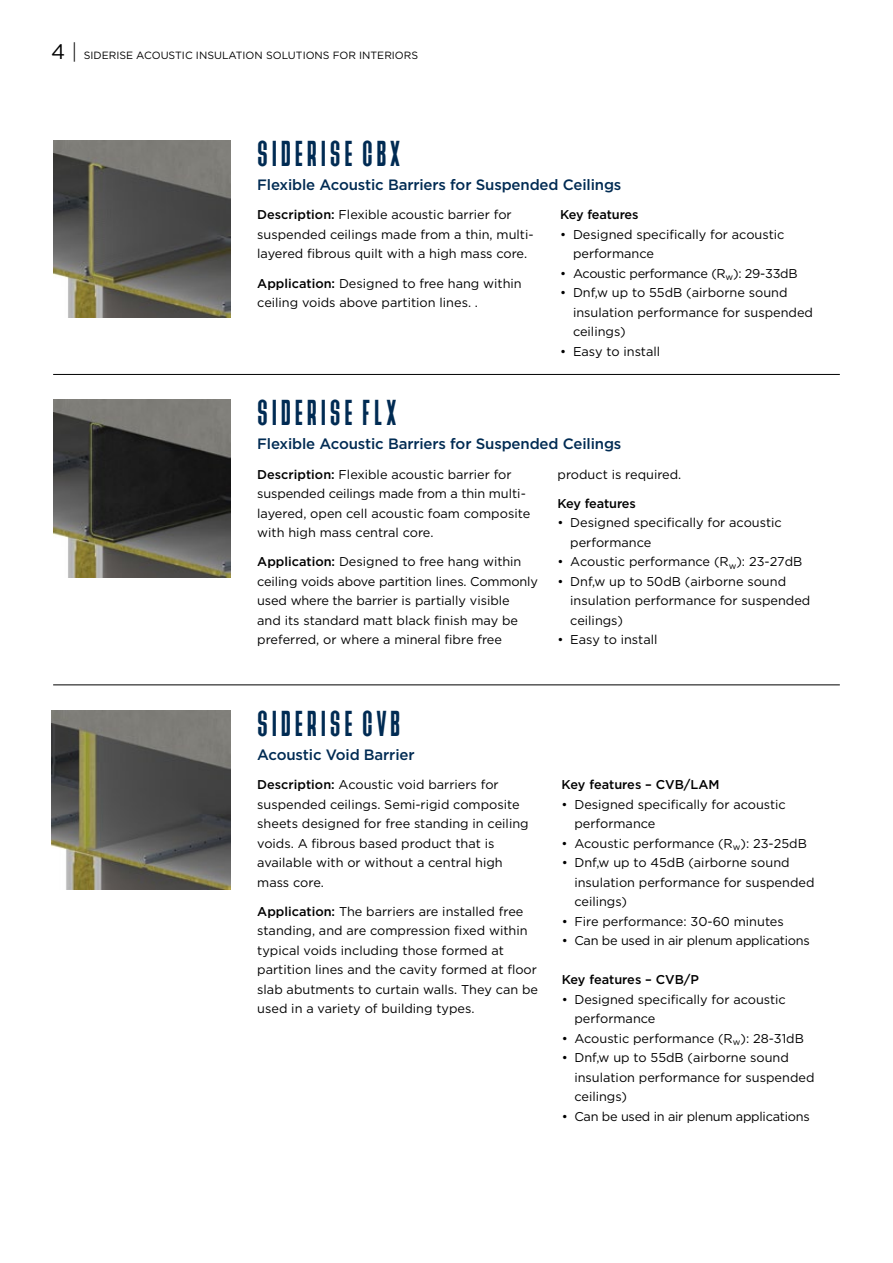
<style>
.page{position:relative;width:893px;height:1263px;background:#fff}
.page>*{position:absolute;margin:0;border:0;box-sizing:border-box;transform-origin:0 0}
.t1{font:36px "Devant Horgen";letter-spacing:.1em;color:#002b53}
.t2{font:500 15px "Gotham";letter-spacing:-.01em;color:#002b53}
.t3{font:12.75px/19.5px "Gotham";color:#000}
.t4{font:12.75px "Gotham";letter-spacing:-.02em;color:#000}
.t5{font:500 12.75px "Gotham";letter-spacing:-.01em;color:#000}
.t6{font:10.5px "Gotham";color:#000}
.s1{font-size:21px}
.s2{font-weight:300;font-size:21px}
.s3{font-weight:500}
</style>
<div class="page">
<img style="left:52px;top:710px;width:179px;height:179px">
<img style="left:53px;top:400px;width:178px;height:177px">
<img style="left:53px;top:140px;width:178px;height:178px">
<hr style="left:53px;top:374px;width:787px;height:1px;background:#000">
<hr style="left:53px;top:685px;width:787px;height:1px;background:#000">
<p class="t6" style="left:51px;top:48px;width:369px"><span class="s1">4</span> <span class="s2">|</span> SIDERISE ACOUSTIC INSULATION SOLUTIONS FOR INTERIORS</p>
<h1 class="t1" style="left:257px;top:135px;width:145px">SIDERISE CBX</h1>
<p class="t2" style="left:257px;top:175px;width:366px">Flexible Acoustic Barriers for Suspended Ceilings</p>
<p class="t3" style="left:257px;top:205px;width:278px"><span class="s3">Description:</span> Flexible acoustic barrier for suspended ceilings made from a thin, multi&shy;layered fibrous quilt with a high mass core.</p>
<p class="t3" style="left:257px;top:273px;width:266px"><span class="s3">Application:</span> Designed to free hang within ceiling voids above partition lines. .</p>
<p class="t5" style="left:560px;top:206px;width:80px">Key features</p>
<p class="t3" style="left:573px;top:224px;width:213px;text-indent:-13px">• Designed specifically for acoustic performance</p>
<p class="t4" style="left:560px;top:265px;width:239px">• Acoustic performance (R<sub>w</sub>): 29-33dB</p>
<p class="t3" style="left:573px;top:283px;width:242px;text-indent:-13px">• Dnf,w up to 55dB (airborne sound insulation performance for suspended ceilings)</p>
<p class="t3" style="left:560px;top:341px;width:101px">• Easy to install</p>
<h1 class="t1" style="left:257px;top:394px;width:141px">SIDERISE FLX</h1>
<p class="t2" style="left:257px;top:434px;width:366px">Flexible Acoustic Barriers for Suspended Ceilings</p>
<p class="t3" style="left:257px;top:464px;width:274px"><span class="s3">Description:</span> Flexible acoustic barrier for suspended ceilings made from a thin multi&shy;layered, open cell acoustic foam composite with high mass central core.</p>
<p class="t3" style="left:257px;top:552px;width:282px"><span class="s3">Application:</span> Designed to free hang within ceiling voids above partition lines. Commonly used where the barrier is partially visible<br>and its standard matt black finish may be preferred, or where a mineral fibre free</p>
<p class="t3" style="left:558px;top:464px;width:125px">product is required.</p>
<p class="t5" style="left:558px;top:495px;width:80px">Key features</p>
<p class="t3" style="left:570px;top:513px;width:213px;text-indent:-13px">• Designed specifically for acoustic performance</p>
<p class="t3" style="left:558px;top:552px;width:246px">• Acoustic performance (R<sub>w</sub>): 23-27dB</p>
<p class="t3" style="left:570px;top:571px;width:242px;text-indent:-13px">• Dnf,w up to 50dB (airborne sound insulation performance for suspended ceilings)</p>
<p class="t3" style="left:558px;top:630px;width:101px">• Easy to install</p>
<h1 class="t1" style="left:257px;top:704px;width:145px">SIDERISE CVB</h1>
<p class="t2" style="left:257px;top:745px;width:159px">Acoustic Void Barrier</p>
<p class="t3" style="left:257px;top:774px;width:273px"><span class="s3">Description:</span> Acoustic void barriers for suspended ceilings. Semi-rigid composite sheets designed for free standing in ceiling voids. A fibrous based product that is available with or without a central high mass core.</p>
<p class="t3" style="left:257px;top:901px;width:282px"><span class="s3">Application:</span> The barriers are installed free standing, and are compression fixed within typical voids including those formed at partition lines and the cavity formed at floor slab abutments to curtain walls. They can be used in a variety of building types.</p>
<p class="t5" style="left:562px;top:776px;width:159px">Key features – CVB/LAM</p>
<p class="t3" style="left:574px;top:794px;width:213px;text-indent:-13px">• Designed specifically for acoustic performance</p>
<p class="t3" style="left:562px;top:833px;width:247px">• Acoustic performance (R<sub>w</sub>): 23-25dB</p>
<p class="t3" style="left:574px;top:852px;width:242px;text-indent:-13px">• Dnf,w up to 45dB (airborne sound insulation performance for suspended ceilings)</p>
<p class="t3" style="left:562px;top:911px;width:224px">• Fire performance: 30-60 minutes</p>
<p class="t4" style="left:562px;top:932px;width:250px">• Can be used in air plenum applications</p>
<p class="t5" style="left:562px;top:971px;width:139px">Key features – CVB/P</p>
<p class="t3" style="left:574px;top:989px;width:213px;text-indent:-13px">• Designed specifically for acoustic performance</p>
<p class="t3" style="left:562px;top:1028px;width:244px">• Acoustic performance (R<sub>w</sub>): 28-31dB</p>
<p class="t3" style="left:574px;top:1047px;width:242px;text-indent:-13px">• Dnf,w up to 55dB (airborne sound insulation performance for suspended ceilings)</p>
<p class="t4" style="left:562px;top:1108px;width:250px">• Can be used in air plenum applications</p>
</div>
